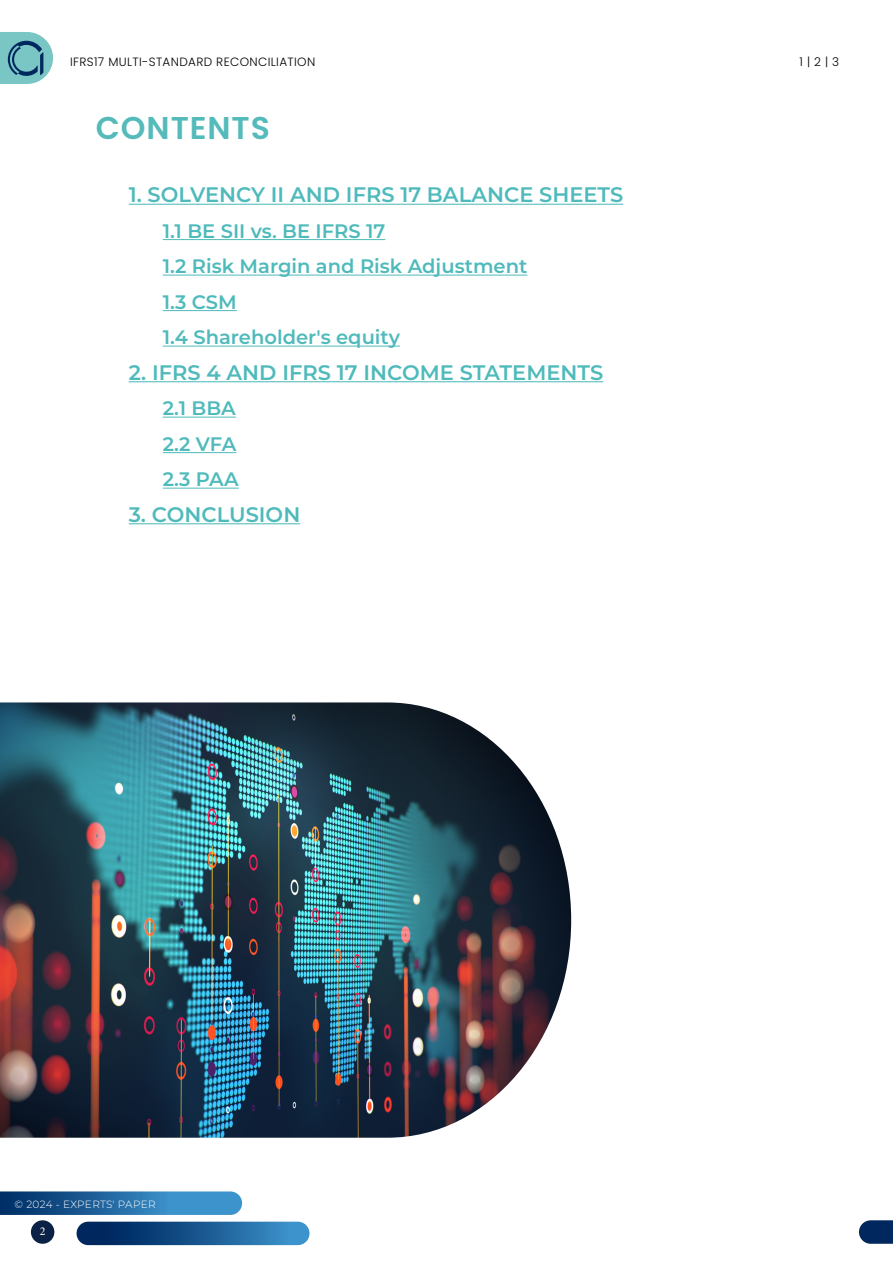
<style>
.page{position:relative;width:893px;height:1263px;background:#fff}
.page>*{position:absolute;margin:0;border:0;box-sizing:border-box;transform-origin:0 0}
.t1{font:600 31.5px "Poppins";letter-spacing:.03em;color:#54bbba}
.t2{font:600 21px "Montserrat";color:#4fbabb}
.t3{font:600 19.5px/35.5px "Montserrat";color:#4fbabb}
.t4{font:300 12px "Poppins";letter-spacing:.03em;color:#000}
.t5{font:12px "Minion Pro";color:#fff}
.t6{font:300 10.5px "Montserrat";letter-spacing:.02em;color:#fff}
</style>
<div class="page">
<div style="left:31px;top:1220px;width:23px;height:24px;background:#0b2246;border-radius:50%"></div>
<div style="left:77px;top:1222px;width:232px;height:23px;background:linear-gradient(to right,#00184f,#3e95ce);border-radius:12px"></div>
<svg style="left:0;top:1191px;width:242px;height:24px;background:#2c70a6"></svg>
<svg style="left:859px;top:1220px;width:34px;height:24px"></svg>
<svg style="left:0;top:32px;width:53px;height:52px;background:#75b5bb"></svg>
<img style="left:0;top:702px;width:571px;height:436px">
<hr style="left:129px;top:204px;width:494px;height:1px;background:#4fbabb">
<hr style="left:163px;top:239px;width:222px;height:1px;background:#4fbabb">
<hr style="left:163px;top:275px;width:364px;height:1px;background:#4fbabb">
<hr style="left:163px;top:310px;width:74px;height:1px;background:#4fbabb">
<hr style="left:163px;top:346px;width:237px;height:1px;background:#4fbabb">
<hr style="left:129px;top:381px;width:474px;height:1px;background:#4fbabb">
<hr style="left:163px;top:417px;width:73px;height:1px;background:#4fbabb">
<hr style="left:163px;top:452px;width:73px;height:1px;background:#4fbabb">
<hr style="left:163px;top:488px;width:76px;height:1px;background:#4fbabb">
<hr style="left:129px;top:523px;width:171px;height:1px;background:#4fbabb">
<p class="t4" style="left:70px;top:55px;width:247px">IFRS17 MULTI-STANDARD RECONCILIATION</p>
<h1 class="t1" style="left:96px;top:110px;width:176px">CONTENTS</h1>
<p class="t2" style="left:129px;top:180px;width:496px">1. SOLVENCY II AND IFRS 17 BALANCE SHEETS</p>
<p class="t3" style="left:163px;top:212px;width:366px">1.1 BE SII vs. BE IFRS 17<br>1.2 Risk Margin and Risk Adjustment<br>1.3 CSM<br>1.4 Shareholder's equity</p>
<p class="t2" style="left:129px;top:357px;width:476px">2. IFRS 4 AND IFRS 17 INCOME STATEMENTS</p>
<p class="t3" style="left:163px;top:390px;width:78px">2.1 BBA<br>2.2 VFA<br>2.3 PAA</p>
<p class="t2" style="left:129px;top:499px;width:173px">3. CONCLUSION</p>
<p class="t4" style="left:800px;top:55px;width:41px">1 | 2 | 3</p>
<p class="t6" style="left:14px;top:1197px;width:143px">© 2024 - EXPERTS' PAPER</p>
<p class="t5" style="left:40px;top:1223px;width:7px">2</p>
</div>
